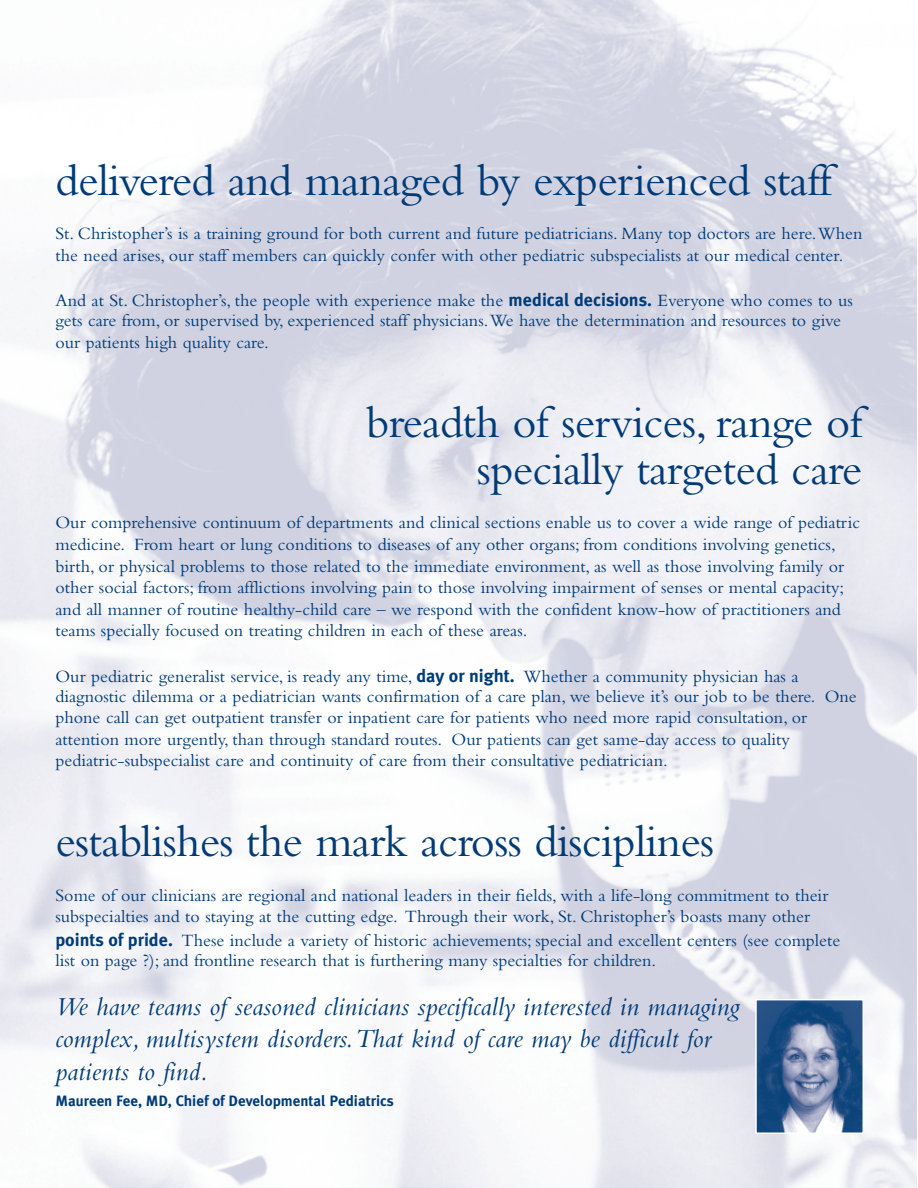
<style>
.page{position:relative;width:918px;height:1188px;background:#fff}
.page>*{position:absolute;margin:0;border:0;box-sizing:border-box;transform-origin:0 0}
.t1{font:46.5px/46.5px "Bembo";letter-spacing:-.015em;color:#013b77;text-align:right}
.t2{font:italic 27px/32.4px "Bembo";color:#013b77}
.t3{font:18px/21.6px "Bembo";color:#013b77}
.t4{font:700 15px "Meta Plus";color:#013b77}
.s1{font-family:"Meta Plus";font-weight:700}
</style>
<div class="page">
<img style="left:0;top:0;width:916px;height:1188px">
<img style="left:758px;top:1002px;width:103px;height:129px">
<div style="left:755px;top:999px;width:109px;height:135px;border:2px solid #fff"></div>
<h1 class="t1" style="left:56px;top:161px;width:778px">delivered and managed by experienced staff</h1>
<p class="t3" style="left:56px;top:225px;width:809px">St. Christopher’s is a training ground for both current and future pediatricians. Many top doctors are here.When the need arises, our staff members can quickly confer with other pediatric subspecialists at our medical center.</p>
<p class="t3" style="left:56px;top:292px;width:799px;line-height:20px">And at St. Christopher’s, the people with experience make the <span class="s1">medical decisions.</span> Everyone who comes to us gets care from, or supervised by, experienced staff physicians.We have the determination and resources to give</p>
<p class="t3" style="left:56px;top:333px;width:215px">our patients high quality care.</p>
<h1 class="t1" style="left:366px;top:404px;width:498px">breadth of services, range of specially targeted care</h1>
<p class="t3" style="left:56px;top:514px;width:806px">Our comprehensive continuum of departments and clinical sections enable us to cover a wide range of pediatric medicine. From heart or lung conditions to diseases of any other organs; from conditions involving genetics, birth, or physical problems to those related to the immediate environment, as well as those involving family or other social factors; from afflictions involving pain to those involving impairment of senses or mental capacity; and all manner of routine healthy-child care – we respond with the confident know-how of practitioners and teams specially focused on treating children in each of these areas.</p>
<p class="t3" style="left:56px;top:668px;width:803px;line-height:20px">Our pediatric generalist service, is ready any time, <span class="s1">day or night.</span> Whether a community physician has a diagnostic dilemma or a pediatrician wants confirmation of a care plan, we believe it’s our job to be there. One</p>
<p class="t3" style="left:56px;top:708px;width:753px">phone call can get outpatient transfer or inpatient care for patients who need more rapid consultation, or attention more urgently, than through standard routes. Our patients can get same-day access to quality pediatric-subspecialist care and continuity of care from their consultative pediatrician.</p>
<h1 class="t1" style="left:56px;top:823px;width:660px">establishes the mark across disciplines</h1>
<p class="t3" style="left:56px;top:886px;width:774px">Some of our clinicians are regional and national leaders in their fields, with a life-long commitment to their subspecialties and to staying at the cutting edge. Through their work, St. Christopher’s boasts many other</p>
<p class="t3" style="left:56px;top:932px;width:786px;line-height:20px"><span class="s1">points of pride.</span> These include a variety of historic achievements; special and excellent centers (see complete list on page ?); and frontline research that is furthering many specialties for children.</p>
<h2 class="t2" style="left:56px;top:993px;width:686px">We have teams of seasoned clinicians specifically interested in managing complex, multisystem disorders.That kind of care may be difficult for patients to find.</h2>
<p class="t4" style="left:56px;top:1095px;width:340px">Maureen Fee, MD, Chief of Developmental Pediatrics</p>
</div>
